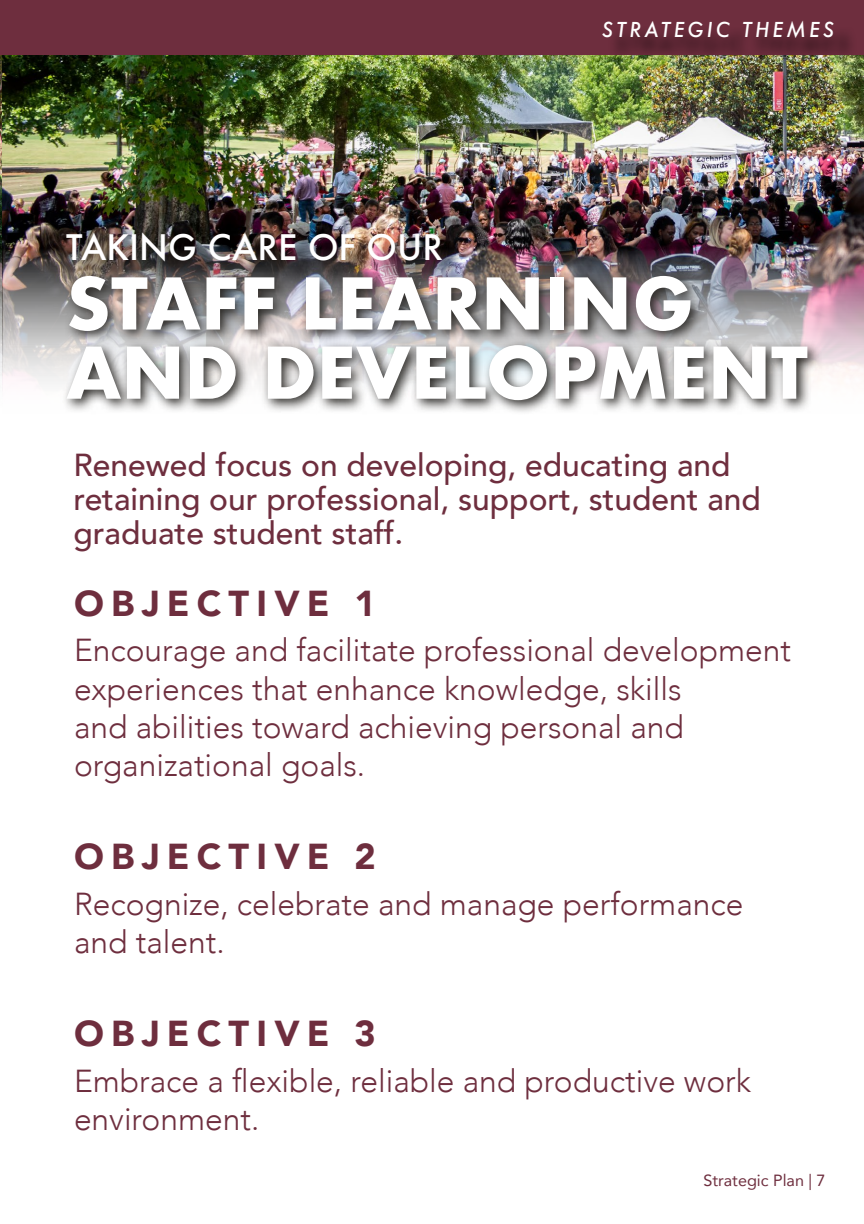
<style>
.page{position:relative;width:864px;height:1224px;background:#fff}
.page>*{position:absolute;margin:0;border:0;box-sizing:border-box;transform-origin:0 0}
.t1{font:700 69.2px/69.2px "Futura";color:#fff}
.t2{font:900 36px "Avenir";letter-spacing:.2em;color:#6e2e3e}
.t3{font:500 34.2px "Futura";color:#fff}
.t4{font:300 31.8px/38.2px "Avenir";color:#6e2e3e}
.t5{font:500 31.8px/34px "Avenir";color:#6e2e3e}
.t6{font:italic 500 20px "Futura";letter-spacing:.16em;color:#fff}
.t7{font:16.2px "Avenir";color:#6e2e3e}
</style>
<div class="page">
<img style="left:0;top:55px;width:864px;height:334px">
<div style="left:70px;top:237px;width:395px;height:47px;background:#000;opacity:.75"></div>
<svg style="left:61px;top:269px;width:761px;height:143px;background:#918e8e"></svg>
<div style="left:0;top:0;width:864px;height:55px;background:#6e2e3e"></div>
<div style="left:607px;top:26px;width:250px;height:36px;background:#000;opacity:.75"></div>
<p class="t6" style="left:602px;top:16px;width:234px">STRATEGIC THEMES</p>
<p class="t3" style="left:66px;top:223px;width:378px">TAKING CARE OF OUR</p>
<h1 class="t1" style="left:66px;top:269px;width:743px">STAFF LEARNING<br>AND DEVELOPMENT</h1>
<p class="t5" style="left:73px;top:446px;width:689px">Renewed focus on developing, educating and retaining our professional, support, student and graduate student staff.</p>
<p class="t2" style="left:74px;top:572px;width:303px">OBJECTIVE 1</p>
<p class="t4" style="left:74px;top:631px;width:719px">Encourage and facilitate professional development experiences that enhance knowledge, skills<br>and abilities toward achieving personal and organizational goals.</p>
<p class="t2" style="left:74px;top:826px;width:303px">OBJECTIVE 2</p>
<p class="t4" style="left:74px;top:885px;width:671px">Recognize, celebrate and manage performance and talent.</p>
<p class="t2" style="left:74px;top:1002px;width:303px">OBJECTIVE 3</p>
<p class="t4" style="left:74px;top:1062px;width:679px">Embrace a flexible, reliable and productive work environment.</p>
<p class="t7" style="left:703px;top:1167px;width:124px">Strategic Plan | 7</p>
</div>
